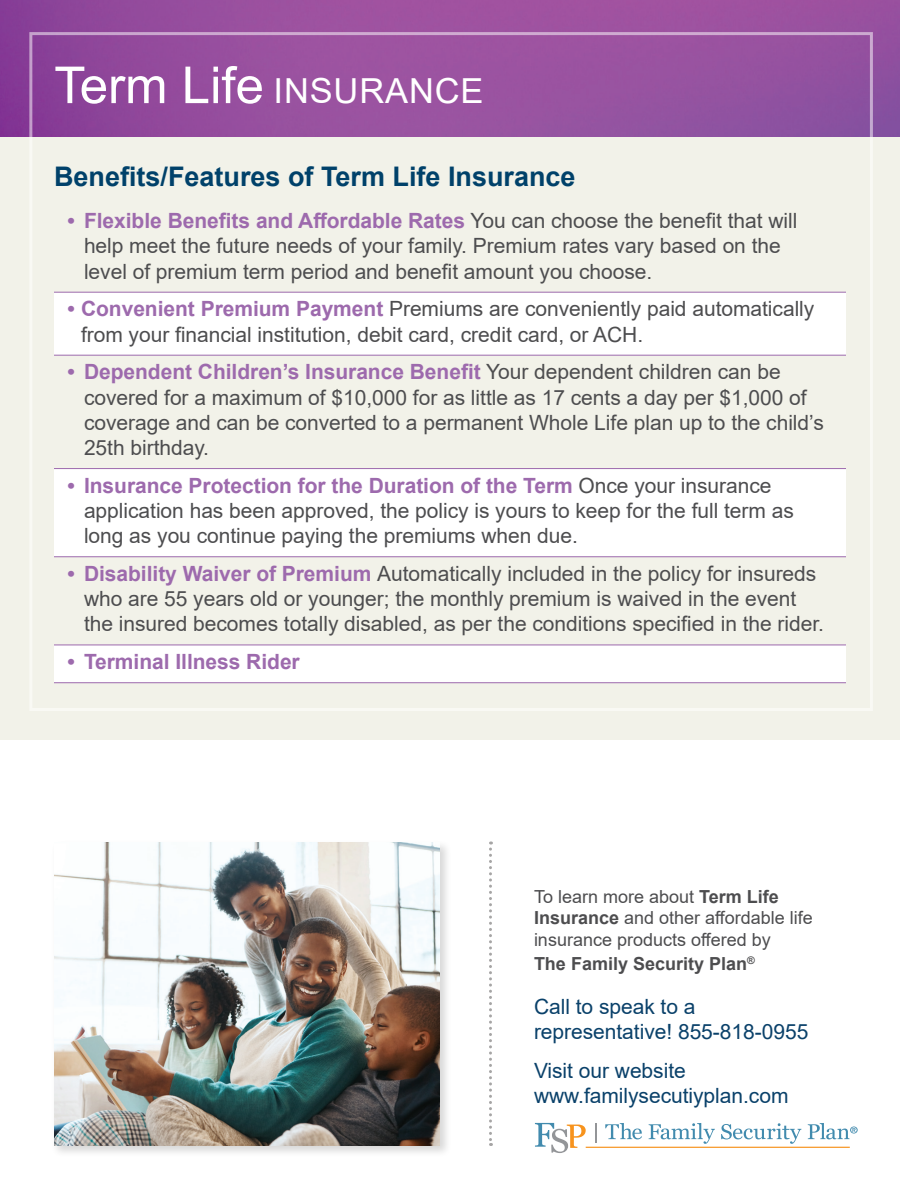
<style>
.page{position:relative;width:900px;height:1200px;background:#fff}
.page>*{position:absolute;margin:0;border:0;box-sizing:border-box;transform-origin:0 0}
.t1{font:34.5px "Arial";letter-spacing:.025em;color:#fff}
.t2{font:700 27px "Arial";color:#00416a}
.t3{font:21px/25.2px "Arial";color:#4d4d4f}
.t4{font:21px/25.2px "Arial";color:#0a416a}
.t5{font:700 21px "Arial";color:#9d6aad}
.t6{font:18px/21.6px "Arial";color:#4d4d4f}
.t7{font:700 18px "Arial";color:#4d4d4f}
.s1{font-size:51px}
.s2{font-weight:700;color:#9d6aad}
.s3{font-weight:700}
</style>
<div class="page">
<div style="left:0;top:0;width:900px;height:740px;background:#f2f2e9"></div>
<img style="left:0;top:0;width:900px;height:137px">
<div style="left:29px;top:32px;width:844px;height:679px;border:3px solid #d9d9d8"></div>
<svg style="left:54px;top:293px;width:792px;height:389px"></svg>
<hr style="left:54px;top:292px;width:792px;height:1px;background:#9d6aad">
<hr style="left:54px;top:355px;width:792px;height:1px;background:#9d6aad">
<hr style="left:54px;top:468px;width:792px;height:1px;background:#9d6aad">
<hr style="left:54px;top:556px;width:792px;height:1px;background:#9d6aad">
<hr style="left:54px;top:645px;width:792px;height:1px;background:#9d6aad">
<hr style="left:54px;top:682px;width:792px;height:1px;background:#9d6aad">
<div style="left:51px;top:840px;width:401px;height:318px;background:#040503;opacity:.16"></div>
<img style="left:54px;top:843px;width:386px;height:303px">
<svg style="left:595px;top:1123px;width:1px;height:20px"></svg>
<svg style="left:605px;top:1123px;width:37px;height:16px"></svg>
<svg style="left:649px;top:1123px;width:66px;height:21px"></svg>
<svg style="left:721px;top:1123px;width:80px;height:21px"></svg>
<svg style="left:808px;top:1123px;width:50px;height:16px"></svg>
<hr style="left:586px;top:1147px;width:264px;height:1px;background:#f7931d">
<svg style="left:535px;top:1123px;width:51px;height:30px"></svg>
<svg style="left:489px;top:842px;width:3px;height:304px"></svg>
<h1 class="t1" style="left:54px;top:67px;width:431px"><span class="s1">Term Life</span> INSURANCE</h1>
<p class="t2" style="left:54px;top:157px;width:523px">Benefits/Features of Term Life Insurance</p>
<p class="t3" style="left:84px;top:208px;width:715px;text-indent:-17px"><span class="s2">• Flexible Benefits and Affordable Rates</span> You can choose the benefit that will help meet the future needs of your family. Premium rates vary based on the level of premium term period and benefit amount you choose.</p>
<p class="t3" style="left:81px;top:296px;width:735px;text-indent:-14px"><span class="s2">• Convenient Premium Payment</span> Premiums are conveniently paid automatically from your financial institution, debit card, credit card, or ACH.</p>
<p class="t3" style="left:84px;top:359px;width:741px;text-indent:-17px"><span class="s2">• Dependent Children’s Insurance Benefit</span> Your dependent children can be covered for a maximum of $10,000 for as little as 17 cents a day per $1,000 of coverage and can be converted to a permanent Whole Life plan up to the child’s 25th birthday.</p>
<p class="t3" style="left:84px;top:473px;width:711px;text-indent:-17px"><span class="s2">• Insurance Protection for the Duration of the Term</span> Once your insurance application has been approved, the policy is yours to keep for the full term as long as you continue paying the premiums when due.</p>
<p class="t3" style="left:84px;top:561px;width:742px;text-indent:-17px"><span class="s2">• Disability Waiver of Premium</span> Automatically included in the policy for insureds who are 55 years old or younger; the monthly premium is waived in the event the insured becomes totally disabled, as per the conditions specified in the rider.</p>
<p class="t5" style="left:68px;top:647px;width:234px">• Terminal Illness Rider</p>
<p class="t6" style="left:534px;top:885px;width:280px">To learn more about <span class="s3">Term Life<br>Insurance</span> and other affordable life insurance products offered by</p>
<p class="t7" style="left:534px;top:951px;width:222px">The Family Security Plan<sup>®</sup></p>
<p class="t4" style="left:534px;top:994px;width:276px">Call to speak to a representative! 855-818-0955</p>
<p class="t4" style="left:534px;top:1058px;width:256px">Visit our website www.familysecutiyplan.com</p>
</div>
